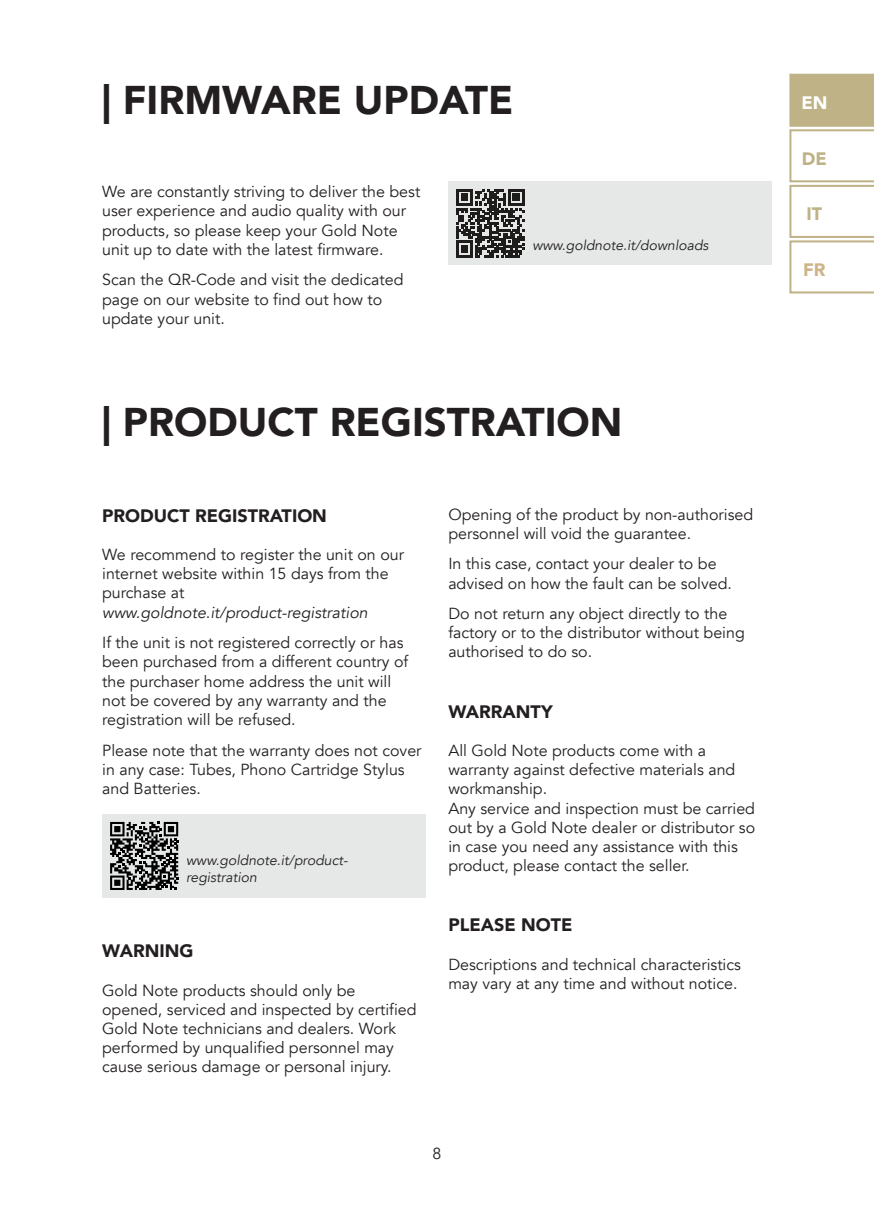
<style>
.page{position:relative;width:874px;height:1225px;background:#fff}
.page>*{position:absolute;margin:0;border:0;box-sizing:border-box;transform-origin:0 0}
.t1{font:900 40px "Avenir";color:#231f20}
.t2{font:900 18px "Avenir";color:#231f20}
.t3{font:900 18px "Avenir";color:#beb286}
.t4{font:900 18px "Avenir";color:#fff}
.t5{font:900 18px "Avenir";color:#ccb388}
.t6{font:16px/19.2px "Avenir";color:#231f20}
.t7{font:italic 16px "Avenir";color:#231f20}
.t8{font:italic 14px/16.8px "Avenir";color:#231f20}
</style>
<div class="page">
<div style="left:448px;top:181px;width:323px;height:84px;background:#e5e8e7"></div>
<svg style="left:456px;top:189px;width:68px;height:68px"></svg>
<div style="left:102px;top:814px;width:323px;height:84px;background:#e5e8e7"></div>
<svg style="left:110px;top:822px;width:68px;height:68px"></svg>
<svg style="left:789px;top:74px;width:84px;height:219px"></svg>
<p class="t1" style="left:102px;top:65px;width:412px">| FIRMWARE UPDATE</p>
<p class="t6" style="left:102px;top:182px;width:319px">We are constantly striving to deliver the best user experience and audio quality with our products, so please keep your Gold Note unit up to date with the latest firmware.</p>
<p class="t6" style="left:102px;top:270px;width:303px">Scan the QR-Code and visit the dedicated page on our website to find out how to update your unit.</p>
<p class="t8" style="left:532px;top:237px;width:178px">www.goldnote.it/downloads</p>
<p class="t1" style="left:102px;top:388px;width:521px">| PRODUCT REGISTRATION</p>
<p class="t2" style="left:102px;top:500px;width:226px">PRODUCT REGISTRATION</p>
<p class="t6" style="left:102px;top:545px;width:303px">We recommend to register the unit on our internet website within 15 days from the purchase at</p>
<p class="t7" style="left:102px;top:602px;width:267px">www.goldnote.it/product-registration</p>
<p class="t6" style="left:102px;top:633px;width:307px">If the unit is not registered correctly or has been purchased from a different country of the purchaser home address the unit will not be covered by any warranty and the registration will be refused.</p>
<p class="t6" style="left:102px;top:740px;width:321px">Please note that the warranty does not cover in any case: Tubes, Phono Cartridge Stylus and Batteries.</p>
<p class="t8" style="left:186px;top:852px;width:163px">www.goldnote.it/product&shy;registration</p>
<p class="t2" style="left:102px;top:935px;width:93px">WARNING</p>
<p class="t6" style="left:102px;top:980px;width:316px">Gold Note products should only be opened, serviced and inspected by certified Gold Note technicians and dealers. Work performed by unqualified personnel may cause serious damage or personal injury.</p>
<p class="t6" style="left:448px;top:505px;width:306px">Opening of the product by non-authorised personnel will void the guarantee.</p>
<p class="t6" style="left:448px;top:554px;width:285px">In this case, contact your dealer to be advised on how the fault can be solved.</p>
<p class="t6" style="left:448px;top:604px;width:298px">Do not return any object directly to the factory or to the distributor without being authorised to do so.</p>
<p class="t2" style="left:448px;top:696px;width:106px">WARRANTY</p>
<p class="t6" style="left:448px;top:741px;width:288px">All Gold Note products come with a warranty against defective materials and workmanship.</p>
<p class="t6" style="left:448px;top:798px;width:308px">Any service and inspection must be carried out by a Gold Note dealer or distributor so in case you need any assistance with this product, please contact the seller.</p>
<p class="t2" style="left:448px;top:909px;width:126px">PLEASE NOTE</p>
<p class="t6" style="left:448px;top:954px;width:294px">Descriptions and technical characteristics may vary at any time and without notice.</p>
<p class="t6" style="left:432px;top:1144px;width:10px">8</p>
<p class="t4" style="left:801px;top:88px;width:28px">EN</p>
<p class="t3" style="left:801px;top:143px;width:27px">DE</p>
<p class="t3" style="left:806px;top:199px;width:17px">IT</p>
<p class="t5" style="left:802px;top:254px;width:24px">FR</p>
</div>
